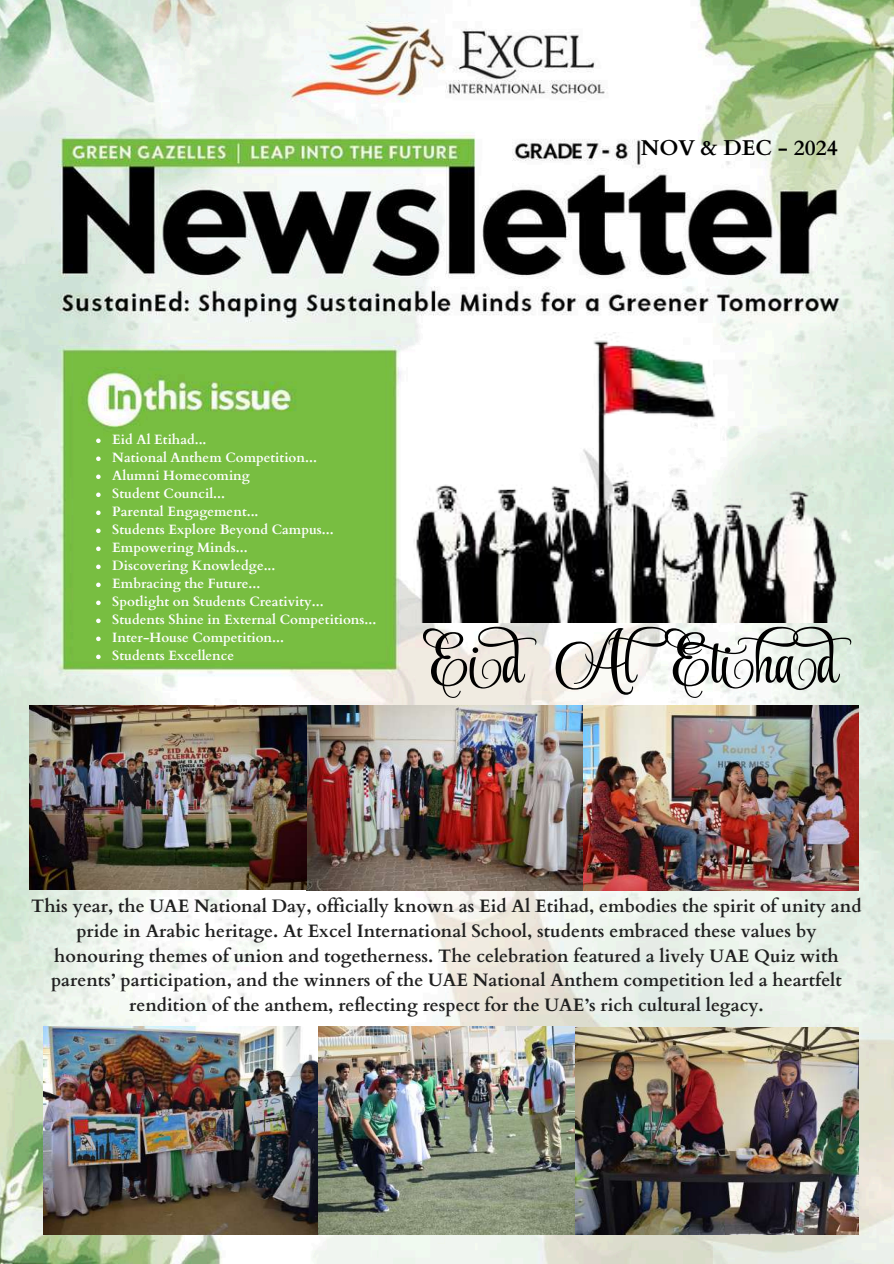
<style>
.page{position:relative;width:894px;height:1264px;background:#fff}
.page>*{position:absolute;margin:0;border:0;box-sizing:border-box;transform-origin:0 0}
.t1{font:58.2px "Style Swashes";color:#000}
.t2{font:700 21.45px "Cardo";color:#000}
.t3{font:700 18px/24.8px "Cardo";color:#202020;text-align:center}
.t4{font:700 13.5px/18px "Cardo";color:#fdfefd}
</style>
<div class="page">
<img style="left:0;top:0;width:893px;height:1263px">
<img style="left:409px;top:332px;width:441px;height:290px">
<img style="left:29px;top:705px;width:829px;height:185px">
<img style="left:43px;top:1026px;width:815px;height:208px">
<svg style="left:96px;top:438px;width:5px;height:5px"></svg>
<svg style="left:96px;top:456px;width:5px;height:5px"></svg>
<svg style="left:96px;top:474px;width:5px;height:5px"></svg>
<svg style="left:96px;top:492px;width:5px;height:5px"></svg>
<svg style="left:96px;top:510px;width:5px;height:5px"></svg>
<svg style="left:96px;top:528px;width:5px;height:5px"></svg>
<svg style="left:96px;top:546px;width:5px;height:5px"></svg>
<svg style="left:96px;top:564px;width:5px;height:5px"></svg>
<svg style="left:96px;top:582px;width:5px;height:5px"></svg>
<svg style="left:96px;top:600px;width:5px;height:5px"></svg>
<svg style="left:96px;top:618px;width:5px;height:5px"></svg>
<svg style="left:96px;top:636px;width:5px;height:5px"></svg>
<svg style="left:96px;top:654px;width:5px;height:5px"></svg>
<p class="t2" style="left:640px;top:134px;width:198px">NOV &amp; DEC - 2024</p>
<p class="t4" style="left:112px;top:431px;width:265px">Eid Al Etihad...<br>National Anthem Competition...<br>Alumni Homecoming<br>Student Council...<br>Parental Engagement...<br>Students Explore Beyond Campus...<br>Empowering Minds...<br>Discovering Knowledge...<br>Embracing the Future...<br>Spotlight on Students Creativity...<br>Students Shine in External Competitions...<br>Inter-House Competition...<br>Students Excellence</p>
<h1 class="t1" style="left:423px;top:638px;width:453px">EidAlEtihad</h1>
<p class="t3" style="left:31px;top:894px;width:831px">This year, the UAE National Day, officially known as Eid Al Etihad, embodies the spirit of unity and pride in Arabic heritage. At Excel International School, students embraced these values by honouring themes of union and togetherness. The celebration featured a lively UAE Quiz with parents’ participation, and the winners of the UAE National Anthem competition led a heartfelt rendition of the anthem, reflecting respect for the UAE’s rich cultural legacy.</p>
</div>
